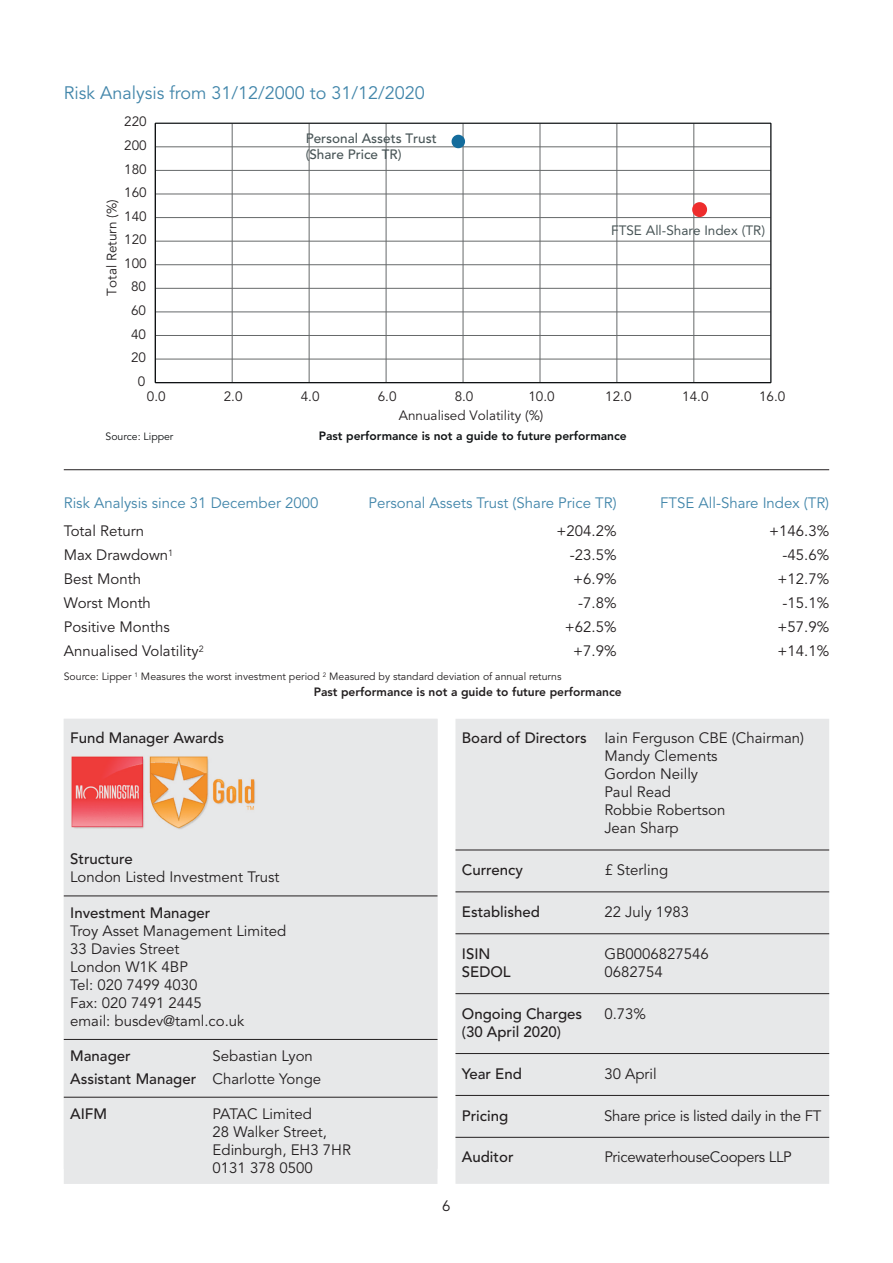
<style>
.page{position:relative;width:893px;height:1263px;background:#fff}
.page>*{position:absolute;margin:0;border:0;box-sizing:border-box;transform-origin:0 0}
.t1{font:18px "Avenir LT Std";color:#4286aa}
.t2{font:15px/18px "Avenir LT Std";color:#231f20}
.t3{font:500 15px "Avenir LT Std";color:#231f20}
.t4{font:15px "Avenir LT Std";color:#4286aa}
.t5{font:15px "Avenir LT Std";letter-spacing:-.02em;color:#231f20}
.t6{font:13.5px/19px "Avenir LT Std";color:#231f20}
.t7{font:500 13.5px "Avenir LT Std";color:#495557}
.t8{font:13.5px "Avenir LT Std";color:#495557}
.t9{font:800 12px "Avenir";color:#231f20}
.t10{font:800 12px "Avenir LT Std";color:#101315}
.t11{font:10.5px "Avenir LT Std";color:#231f20}
.t12{font:10.5px "Avenir LT Std";letter-spacing:-.005em;color:#101315}
.s1{font-weight:500}
</style>
<div class="page">
<hr style="left:64px;top:469px;width:765px;height:1px;background:#231f20">
<svg style="left:155px;top:122px;width:617px;height:261px"></svg>
<div style="left:454px;top:137px;width:9px;height:9px;background:#146c9c;border-radius:50%"></div>
<div style="left:452px;top:135px;width:13px;height:13px;border:4px solid #146c9c;border-radius:50%"></div>
<div style="left:695px;top:205px;width:9px;height:9px;background:#ee2d2d;border-radius:50%"></div>
<div style="left:692px;top:202px;width:15px;height:15px;border:6px solid #ee2d2d;border-radius:50%"></div>
<div style="left:64px;top:719px;width:373px;height:465px;background:#e7e8e9"></div>
<hr style="left:64px;top:895px;width:373px;height:1px;background:#231f20">
<hr style="left:64px;top:1039px;width:373px;height:1px;background:#231f20">
<hr style="left:64px;top:1097px;width:373px;height:1px;background:#231f20">
<div style="left:455px;top:719px;width:374px;height:465px;background:#e7e8e9"></div>
<hr style="left:455px;top:850px;width:374px;height:1px;background:#231f20">
<hr style="left:455px;top:891px;width:374px;height:1px;background:#231f20">
<hr style="left:455px;top:933px;width:374px;height:1px;background:#231f20">
<hr style="left:455px;top:993px;width:374px;height:1px;background:#231f20">
<hr style="left:455px;top:1053px;width:374px;height:1px;background:#231f20">
<hr style="left:455px;top:1095px;width:374px;height:1px;background:#231f20">
<hr style="left:455px;top:1137px;width:374px;height:1px;background:#231f20">
<img style="left:71px;top:756px;width:184px;height:73px">
<p class="t1" style="left:64px;top:85px;width:363px">Risk Analysis from 31/12/2000 to 31/12/2020</p>
<p class="t6" style="left:124px;top:113px;width:24px">220</p>
<p class="t6" style="left:124px;top:137px;width:24px">200</p>
<p class="t6" style="left:124px;top:160px;width:24px">180</p>
<p class="t6" style="left:124px;top:184px;width:24px">160</p>
<p class="t6" style="left:103px;top:295px;width:97px;rotate:-90deg">Total Return (%)</p>
<p class="t6" style="left:124px;top:208px;width:24px">140</p>
<p class="t6" style="left:124px;top:231px;width:24px">120</p>
<p class="t6" style="left:124px;top:255px;width:24px">100</p>
<p class="t6" style="left:131px;top:278px;width:17px">80</p>
<p class="t6" style="left:131px;top:302px;width:17px">60</p>
<p class="t6" style="left:131px;top:326px;width:17px">40</p>
<p class="t6" style="left:131px;top:349px;width:17px">20</p>
<p class="t6" style="left:138px;top:373px;width:9px">0</p>
<p class="t7" style="left:306px;top:132px;width:132px">Personal Assets Trust</p>
<p class="t7" style="left:306px;top:148px;width:97px">(Share Price TR)</p>
<p class="t8" style="left:611px;top:224px;width:155px">FTSE All-Share Index (TR)</p>
<p class="t6" style="left:147px;top:388px;width:20px">0.0</p>
<p class="t6" style="left:224px;top:388px;width:20px">2.0</p>
<p class="t6" style="left:301px;top:388px;width:20px">4.0</p>
<p class="t6" style="left:378px;top:388px;width:20px">6.0</p>
<p class="t6" style="left:528px;top:388px;width:28px">10.0</p>
<p class="t6" style="left:605px;top:388px;width:28px">12.0</p>
<p class="t6" style="left:682px;top:388px;width:28px">14.0</p>
<p class="t6" style="left:759px;top:388px;width:28px">16.0</p>
<p class="t6" style="left:399px;top:388px;width:146px;text-indent:56px">8.0<br>Annualised Volatility (%)</p>
<p class="t12" style="left:106px;top:432px;width:69px">Source: Lipper</p>
<p class="t10" style="left:319px;top:431px;width:309px">Past performance is not a guide to future performance</p>
<p class="t4" style="left:64px;top:496px;width:256px">Risk Analysis since 31 December 2000</p>
<p class="t4" style="left:368px;top:496px;width:250px">Personal Assets Trust (Share Price TR)</p>
<p class="t4" style="left:660px;top:496px;width:171px">FTSE All-Share Index (TR)</p>
<p class="t2" style="left:64px;top:523px;width:82px">Total Return</p>
<p class="t2" style="left:557px;top:523px;width:62px">+204.2%</p>
<p class="t2" style="left:769px;top:523px;width:62px">+146.3%</p>
<p class="t2" style="left:64px;top:547px;width:111px">Max Drawdown<sup>1</sup></p>
<p class="t2" style="left:570px;top:547px;width:48px">-23.5%</p>
<p class="t2" style="left:782px;top:547px;width:48px">-45.6%</p>
<p class="t2" style="left:64px;top:571px;width:79px">Best Month</p>
<p class="t2" style="left:573px;top:571px;width:45px">+6.9%</p>
<p class="t2" style="left:777px;top:571px;width:53px">+12.7%</p>
<p class="t2" style="left:64px;top:595px;width:89px">Worst Month</p>
<p class="t2" style="left:578px;top:595px;width:40px">-7.8%</p>
<p class="t2" style="left:782px;top:595px;width:48px">-15.1%</p>
<p class="t2" style="left:64px;top:619px;width:108px">Positive Months</p>
<p class="t2" style="left:565px;top:619px;width:53px">+62.5%</p>
<p class="t2" style="left:777px;top:619px;width:53px">+57.9%</p>
<p class="t2" style="left:64px;top:643px;width:141px">Annualised Volatility<sup>2</sup></p>
<p class="t2" style="left:573px;top:643px;width:45px">+7.9%</p>
<p class="t2" style="left:777px;top:643px;width:53px">+14.1%</p>
<p class="t11" style="left:64px;top:672px;width:499px">Source: Lipper <sup>1</sup> Measures the worst investment period <sup>2</sup> Measured by standard deviation of annual returns</p>
<p class="t9" style="left:314px;top:687px;width:309px">Past performance is not a guide to future performance</p>
<p class="t3" style="left:70px;top:732px;width:155px">Fund Manager Awards</p>
<p class="t3" style="left:70px;top:853px;width:64px">Structure</p>
<p class="t2" style="left:70px;top:869px;width:211px">London Listed Investment Trust</p>
<p class="t3" style="left:70px;top:906px;width:142px">Investment Manager</p>
<p class="t2" style="left:70px;top:923px;width:218px">Troy Asset Management Limited<br>33 Davies Street<br>London W1K 4BP<br>Tel: 020 7499 4030<br>Fax: 020 7491 2445<br>email: busdev@taml.co.uk</p>
<p class="t3" style="left:70px;top:1050px;width:62px">Manager</p>
<p class="t2" style="left:70px;top:1046px;width:253px;line-height:22.2px;text-indent:142px">Sebastian Lyon<br><span class="s1">Assistant Manager</span> Charlotte Yonge</p>
<p class="t3" style="left:70px;top:1108px;width:38px">AIFM</p>
<p class="t2" style="left:213px;top:1106px;width:140px">PATAC Limited<br>28 Walker Street,<br>Edinburgh, EH3 7HR<br>0131 378 0500</p>
<p class="t2" style="left:604px;top:730px;width:201px;text-indent:-142px"><span class="s1">Board of Directors</span> Iain Ferguson CBE (Chairman)<br>Mandy Clements<br>Gordon Neilly<br>Paul Read<br>Robbie Robertson<br>Jean Sharp</p>
<p class="t3" style="left:462px;top:864px;width:63px">Currency</p>
<p class="t2" style="left:604px;top:862px;width:65px">£ Sterling</p>
<p class="t3" style="left:462px;top:905px;width:80px">Established</p>
<p class="t2" style="left:604px;top:904px;width:86px">22 July 1983</p>
<p class="t3" style="left:462px;top:947px;width:30px">ISIN</p>
<p class="t2" style="left:604px;top:946px;width:106px">GB0006827546</p>
<p class="t3" style="left:462px;top:965px;width:50px">SEDOL</p>
<p class="t2" style="left:604px;top:964px;width:60px">0682754</p>
<p class="t3" style="left:462px;top:1007px;width:122px">Ongoing Charges</p>
<p class="t2" style="left:604px;top:1006px;width:43px">0.73%</p>
<p class="t3" style="left:462px;top:1025px;width:101px">(30 April 2020)</p>
<p class="t3" style="left:462px;top:1067px;width:62px">Year End</p>
<p class="t2" style="left:604px;top:1066px;width:54px">30 April</p>
<p class="t3" style="left:462px;top:1109px;width:48px">Pricing</p>
<p class="t5" style="left:604px;top:1109px;width:219px">Share price is listed daily in the FT</p>
<p class="t3" style="left:462px;top:1151px;width:53px">Auditor</p>
<p class="t5" style="left:604px;top:1151px;width:189px">PricewaterhouseCoopers LLP</p>
<p class="t2" style="left:442px;top:1197px;width:10px">6</p>
</div>
